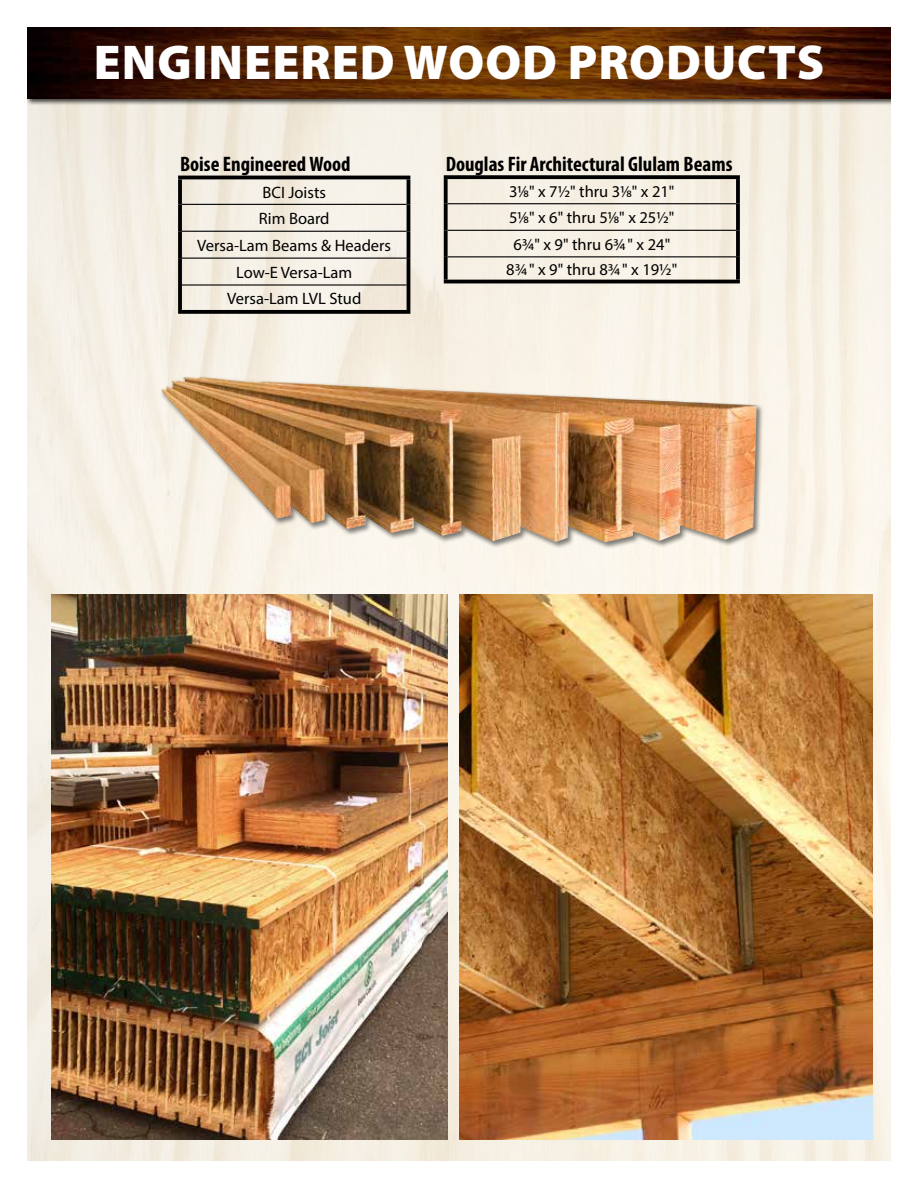
<style>
.page{position:relative;width:918px;height:1188px;background:#fff}
.page>*{position:absolute;margin:0;border:0;box-sizing:border-box;transform-origin:0 0}
.t1{font:900 49.2px "Myriad Pro";letter-spacing:.02em;color:#fff}
.t2{font:700 condensed 21px "Myriad Pro";color:#000}
.t3{font:16.5px/26.5px "Myriad Pro";color:#000;text-align:center}
</style>
<div class="page">
<img style="left:28px;top:106px;width:862px;height:1054px">
<div style="left:25px;top:25px;width:873px;height:81px;background:#000;opacity:.75"></div>
<img style="left:28px;top:28px;width:862px;height:70px">
<hr style="left:178px;top:176px;width:232px;height:3px;background:#000">
<svg style="left:178px;top:179px;width:4px;height:25px"></svg>
<hr style="left:407px;top:179px;width:3px;height:25px;background:#000">
<svg style="left:178px;top:204px;width:4px;height:27px"></svg>
<hr style="left:407px;top:204px;width:3px;height:27px;background:#000">
<svg style="left:178px;top:231px;width:4px;height:27px"></svg>
<hr style="left:407px;top:231px;width:3px;height:27px;background:#000">
<svg style="left:178px;top:258px;width:4px;height:27px"></svg>
<hr style="left:407px;top:258px;width:3px;height:27px;background:#000">
<svg style="left:178px;top:285px;width:4px;height:25px"></svg>
<hr style="left:407px;top:285px;width:3px;height:25px;background:#000">
<svg style="left:178px;top:310px;width:232px;height:4px"></svg>
<hr style="left:182px;top:204px;width:225px;height:1px;background:#000">
<hr style="left:182px;top:231px;width:225px;height:1px;background:#000">
<hr style="left:182px;top:258px;width:225px;height:1px;background:#000">
<hr style="left:182px;top:284px;width:225px;height:2px;background:#000">
<svg style="left:444px;top:175px;width:296px;height:4px"></svg>
<svg style="left:444px;top:179px;width:4px;height:25px"></svg>
<svg style="left:736px;top:179px;width:4px;height:25px"></svg>
<svg style="left:444px;top:204px;width:4px;height:26px"></svg>
<svg style="left:736px;top:204px;width:4px;height:26px"></svg>
<svg style="left:444px;top:230px;width:4px;height:27px"></svg>
<svg style="left:736px;top:230px;width:4px;height:27px"></svg>
<svg style="left:444px;top:257px;width:4px;height:23px"></svg>
<svg style="left:736px;top:257px;width:4px;height:23px"></svg>
<hr style="left:444px;top:280px;width:296px;height:3px;background:#000">
<hr style="left:448px;top:203px;width:288px;height:1px;background:#000">
<hr style="left:448px;top:230px;width:288px;height:1px;background:#000">
<hr style="left:448px;top:256px;width:288px;height:1px;background:#000">
<div style="left:160px;top:376px;width:604px;height:174px;background:#000;opacity:.5"></div>
<img style="left:161px;top:377px;width:596px;height:165px">
<img style="left:459px;top:594px;width:414px;height:546px">
<img style="left:52px;top:594px;width:395px;height:546px">
<h1 class="t1" style="left:94px;top:29px;width:732px">ENGINEERED WOOD PRODUCTS</h1>
<p class="t2" style="left:180px;top:151px;width:172px">Boise Engineered Wood</p>
<p class="t3" style="left:197px;top:179px;width:195px">BCI Joists<br>Rim Board<br>Versa-Lam Beams &amp; Headers<br>Low-E Versa-Lam<br>Versa-Lam LVL Stud</p>
<p class="t2" style="left:446px;top:151px;width:288px">Douglas Fir Architectural Glulam Beams</p>
<p class="t3" style="left:509px;top:178px;width:167px;text-align:justify">31/8" x 71/2" thru 31/8" x 21" 51/8" x 6" thru 51/8" x 251/2" 63/4" x 9" thru 63/4 " x 24"</p>
<p class="t3" style="left:506px;top:256px;width:173px">83/4 " x 9" thru 83/4 " x 191/2"</p>
</div>
